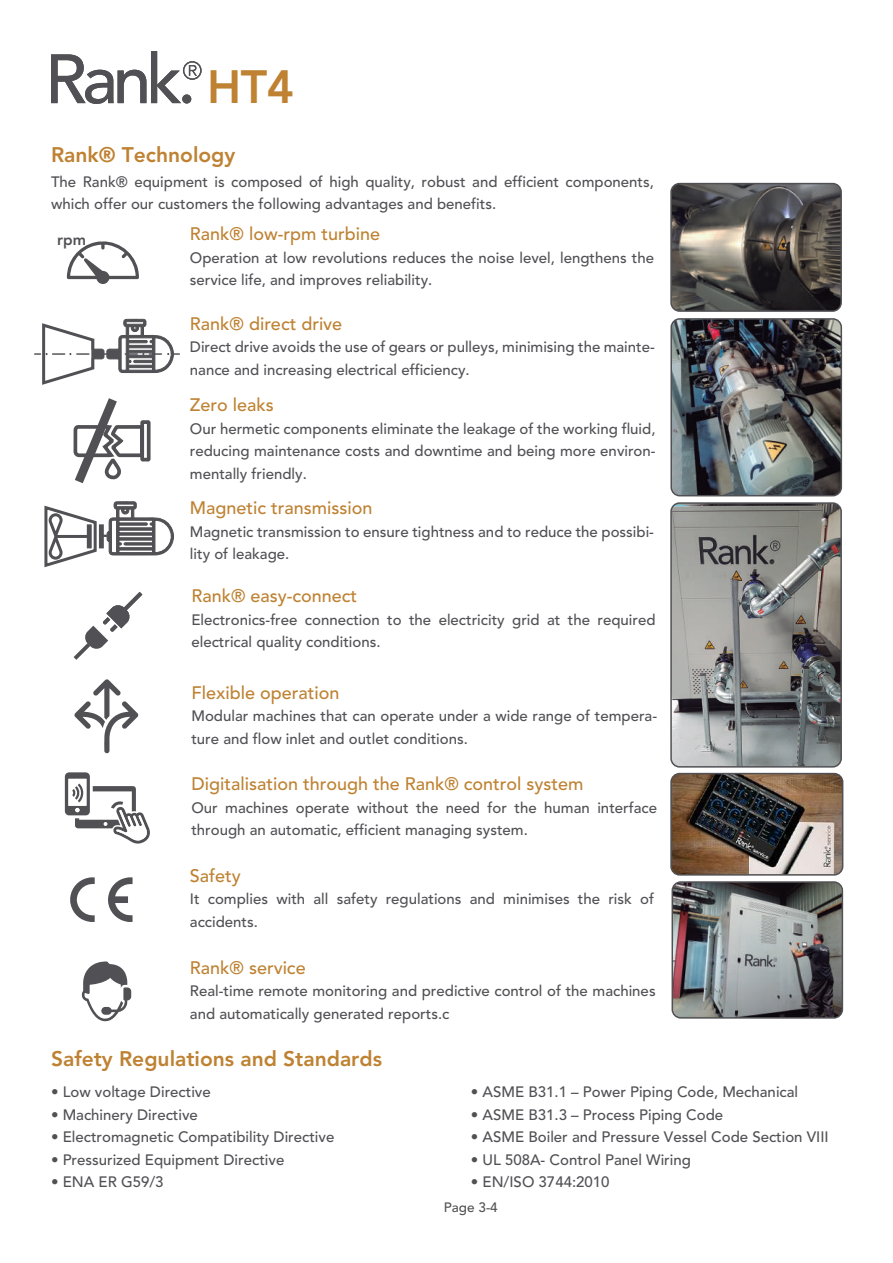
<style>
.page{position:relative;width:893px;height:1263px;background:#fff}
.page>*{position:absolute;margin:0;border:0;box-sizing:border-box;transform-origin:0 0}
.t1{font:800 46.35px "Avenir";color:#be8232}
.t2{font:800 21px "Avenir";color:#be8232}
.t3{font:500 18px "Avenir";color:#be8232}
.t4{font:800 15.3px "Avenir";color:#515054}
.t5{font:500 15px/22.5px "Avenir";color:#515054}
.t6{font:500 13.5px "Avenir";color:#515054}
</style>
<div class="page">
<svg style="left:51px;top:51px;width:151px;height:53px"></svg>
<svg style="left:73px;top:592px;width:70px;height:68px"></svg>
<svg style="left:65px;top:772px;width:85px;height:72px"></svg>
<svg style="left:74px;top:679px;width:64px;height:75px"></svg>
<svg style="left:67px;top:241px;width:72px;height:43px"></svg>
<svg style="left:108px;top:877px;width:25px;height:45px"></svg>
<svg style="left:70px;top:877px;width:25px;height:45px"></svg>
<svg style="left:44px;top:501px;width:130px;height:67px"></svg>
<svg style="left:73px;top:398px;width:78px;height:85px"></svg>
<svg style="left:82px;top:961px;width:49px;height:60px"></svg>
<img style="left:673px;top:184px;width:168px;height:125px">
<div style="left:670px;top:183px;width:172px;height:129px;border:2px solid #515054;border-radius:9px"></div>
<svg style="left:35px;top:318px;width:144px;height:67px"></svg>
<img style="left:673px;top:505px;width:166px;height:260px">
<div style="left:670px;top:502px;width:172px;height:266px;border:2px solid #515054;border-radius:9px"></div>
<img style="left:673px;top:773px;width:169px;height:102px">
<div style="left:670px;top:773px;width:173px;height:103px;border:2px solid #515054;border-radius:9px"></div>
<img style="left:673px;top:319px;width:168px;height:177px">
<div style="left:670px;top:318px;width:172px;height:178px;border:2px solid #515054;border-radius:9px"></div>
<img style="left:674px;top:884px;width:166px;height:132px">
<div style="left:671px;top:881px;width:172px;height:138px;border:2px solid #515054;border-radius:9px"></div>
<h1 class="t1" style="left:207px;top:60px;width:88px">HT4</h1>
<h2 class="t2" style="left:51px;top:142px;width:186px">Rank® Technology</h2>
<p class="t5" style="left:51px;top:171px;width:604px">The Rank® equipment is composed of high quality, robust and efficient components, which offer our customers the following advantages and benefits.</p>
<p class="t4" style="left:57px;top:230px;width:30px">rpm</p>
<p class="t3" style="left:190px;top:224px;width:192px">Rank® low-rpm turbine</p>
<p class="t5" style="left:190px;top:247px;width:466px">Operation at low revolutions reduces the noise level, lengthens the service life, and improves reliability.</p>
<p class="t3" style="left:190px;top:313px;width:154px">Rank® direct drive</p>
<p class="t5" style="left:190px;top:336px;width:466px">Direct drive avoids the use of gears or pulleys, minimising the mainte&shy;nance and increasing electrical efficiency.</p>
<p class="t3" style="left:190px;top:394px;width:86px">Zero leaks</p>
<p class="t5" style="left:190px;top:418px;width:467px;text-align:justify">Our hermetic components eliminate the leakage of the working fluid, reducing maintenance costs and downtime and being more environ&shy;mentally friendly.</p>
<p class="t3" style="left:190px;top:497px;width:184px">Magnetic transmission</p>
<p class="t5" style="left:190px;top:521px;width:466px">Magnetic transmission to ensure tightness and to reduce the possibi&shy;lity of leakage.</p>
<p class="t3" style="left:191px;top:586px;width:167px">Rank® easy-connect</p>
<p class="t5" style="left:191px;top:609px;width:466px">Electronics-free connection to the electricity grid at the required electrical quality conditions.</p>
<p class="t3" style="left:191px;top:682px;width:150px">Flexible operation</p>
<p class="t5" style="left:191px;top:705px;width:467px">Modular machines that can operate under a wide range of tempera&shy;ture and flow inlet and outlet conditions.</p>
<p class="t3" style="left:191px;top:773px;width:394px">Digitalisation through the Rank® control system</p>
<p class="t5" style="left:191px;top:796px;width:467px">Our machines operate without the need for the human interface through an automatic, efficient managing system.</p>
<p class="t3" style="left:190px;top:865px;width:53px">Safety</p>
<p class="t5" style="left:190px;top:888px;width:466px">It complies with all safety regulations and minimises the risk of accidents.</p>
<p class="t3" style="left:190px;top:957px;width:117px">Rank® service</p>
<p class="t5" style="left:190px;top:980px;width:467px">Real-time remote monitoring and predictive control of the machines and automatically generated reports.c</p>
<h2 class="t2" style="left:51px;top:1046px;width:332px">Safety Regulations and Standards</h2>
<p class="t5" style="left:51px;top:1081px;width:161px">• Low voltage Directive</p>
<p class="t5" style="left:51px;top:1104px;width:148px">• Machinery Directive</p>
<p class="t5" style="left:51px;top:1126px;width:285px">• Electromagnetic Compatibility Directive</p>
<p class="t5" style="left:51px;top:1149px;width:235px">• Pressurized Equipment Directive</p>
<p class="t5" style="left:51px;top:1171px;width:114px">• ENA ER G59/3</p>
<p class="t5" style="left:471px;top:1081px;width:329px">• ASME B31.1 – Power Piping Code, Mechanical</p>
<p class="t5" style="left:471px;top:1104px;width:254px">• ASME B31.3 – Process Piping Code</p>
<p class="t5" style="left:471px;top:1126px;width:359px">• ASME Boiler and Pressure Vessel Code Section VIII</p>
<p class="t5" style="left:471px;top:1149px;width:222px">• UL 508A- Control Panel Wiring</p>
<p class="t5" style="left:471px;top:1171px;width:140px">• EN/ISO 3744:2010</p>
<p class="t6" style="left:444px;top:1199px;width:55px">Page 3-4</p>
</div>
